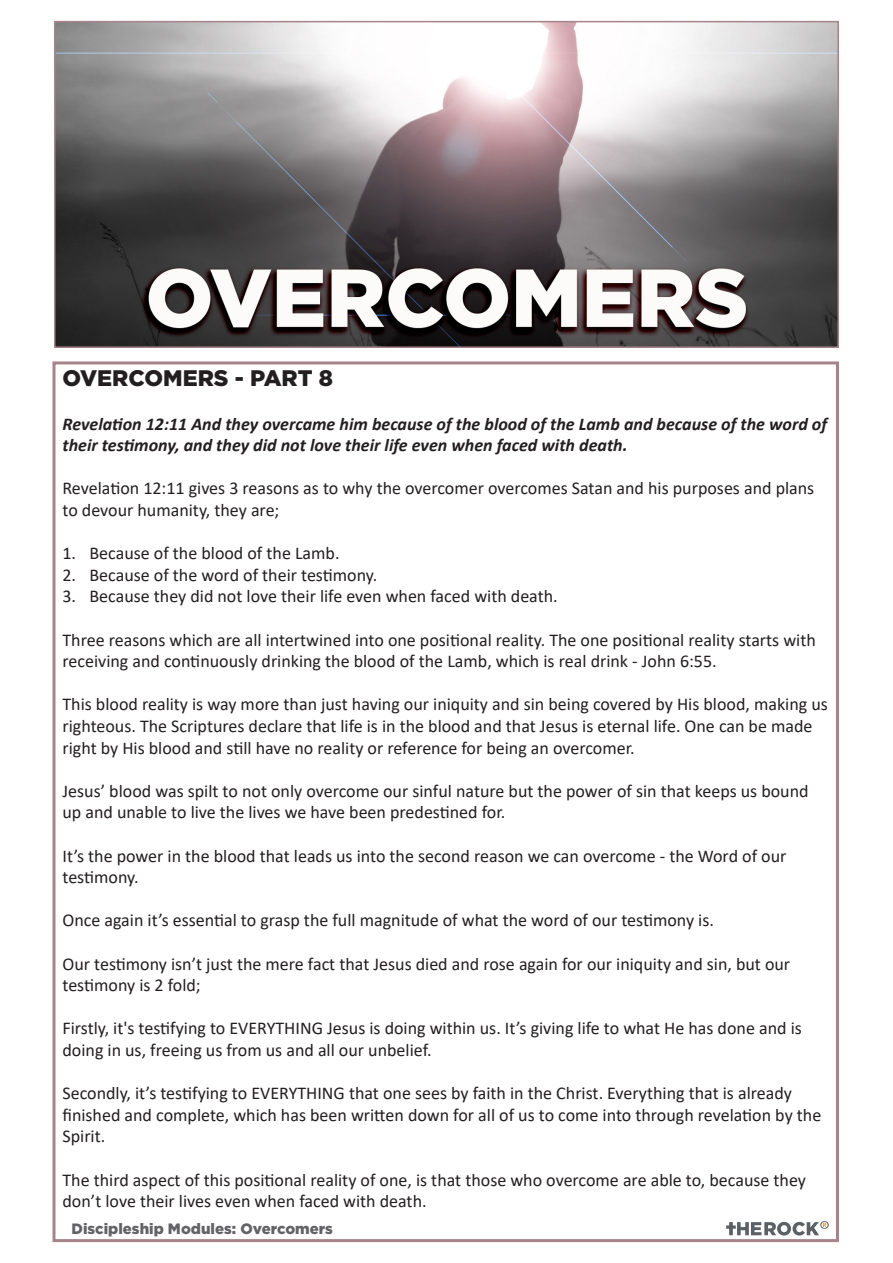
<style>
.page{position:relative;width:893px;height:1263px;background:#fff}
.page>*{position:absolute;margin:0;border:0;box-sizing:border-box;transform-origin:0 0}
.Headings{font:900 22.5px "Gotham";color:#231f20}
.Standard_text{font:18px/21.6px "Calibri";color:#231f20}
.Scripture{font:italic 700 18px/21.6px "Calibri";color:#231f20}
.t1{font:900 15px "Gotham";color:#636366}
</style>
<div class="page">
<img style="left:57px;top:24px;width:779px;height:321px">
<div style="left:54px;top:21px;width:785px;height:327px;border:2px solid #a7838b"></div>
<svg style="left:726px;top:1221px;width:103px;height:14px"></svg>
<p class="Headings" style="left:63px;top:365px;width:272px">OVERCOMERS - PART 8</p>
<p class="Scripture" style="left:63px;top:412px;width:766px">Revelation 12:11 And they overcame him because of the blood of the Lamb and because of the word of their testimony, and they did not love their life even when faced with death.</p>
<p class="Standard_text" style="left:63px;top:477px;width:753px">Revelation 12:11 gives 3 reasons as to why the overcomer overcomes Satan and his purposes and plans to devour humanity, they are;</p>
<p class="Standard_text" style="left:63px;top:542px;width:279px">1. Because of the blood of the Lamb.</p>
<p class="Standard_text" style="left:63px;top:564px;width:316px">2. Because of the word of their testimony.</p>
<p class="Standard_text" style="left:63px;top:585px;width:497px">3. Because they did not love their life even when faced with death.</p>
<p class="Standard_text" style="left:63px;top:628px;width:755px">Three reasons which are all intertwined into one positional reality. The one positional reality starts with receiving and continuously drinking the blood of the Lamb, which is real drink - John 6:55.</p>
<p class="Standard_text" style="left:63px;top:693px;width:767px">This blood reality is way more than just having our iniquity and sin being covered by His blood, making us righteous. The Scriptures declare that life is in the blood and that Jesus is eternal life. One can be made right by His blood and still have no reality or reference for being an overcomer.</p>
<p class="Standard_text" style="left:63px;top:780px;width:748px">Jesus’ blood was spilt to not only overcome our sinful nature but the power of sin that keeps us bound up and unable to live the lives we have been predestined for.</p>
<p class="Standard_text" style="left:63px;top:844px;width:725px">It’s the power in the blood that leads us into the second reason we can overcome - the Word of our testimony.</p>
<p class="Standard_text" style="left:63px;top:909px;width:653px">Once again it’s essential to grasp the full magnitude of what the word of our testimony is.</p>
<p class="Standard_text" style="left:63px;top:952px;width:729px">Our testimony isn’t just the mere fact that Jesus died and rose again for our iniquity and sin, but our testimony is 2 fold;</p>
<p class="Standard_text" style="left:63px;top:1017px;width:741px">Firstly, it's testifying to EVERYTHING Jesus is doing within us. It’s giving life to what He has done and is doing in us, freeing us from us and all our unbelief.</p>
<p class="Standard_text" style="left:63px;top:1082px;width:760px">Secondly, it’s testifying to EVERYTHING that one sees by faith in the Christ. Everything that is already finished and complete, which has been written down for all of us to come into through revelation by the<br>Spirit.</p>
<p class="Standard_text" style="left:63px;top:1168px;width:745px">The third aspect of this positional reality of one, is that those who overcome are able to, because they don’t love their lives even when faced with death.</p>
<p class="t1" style="left:72px;top:1220px;width:263px">Discipleship Modules: Overcomers</p>
</div>
